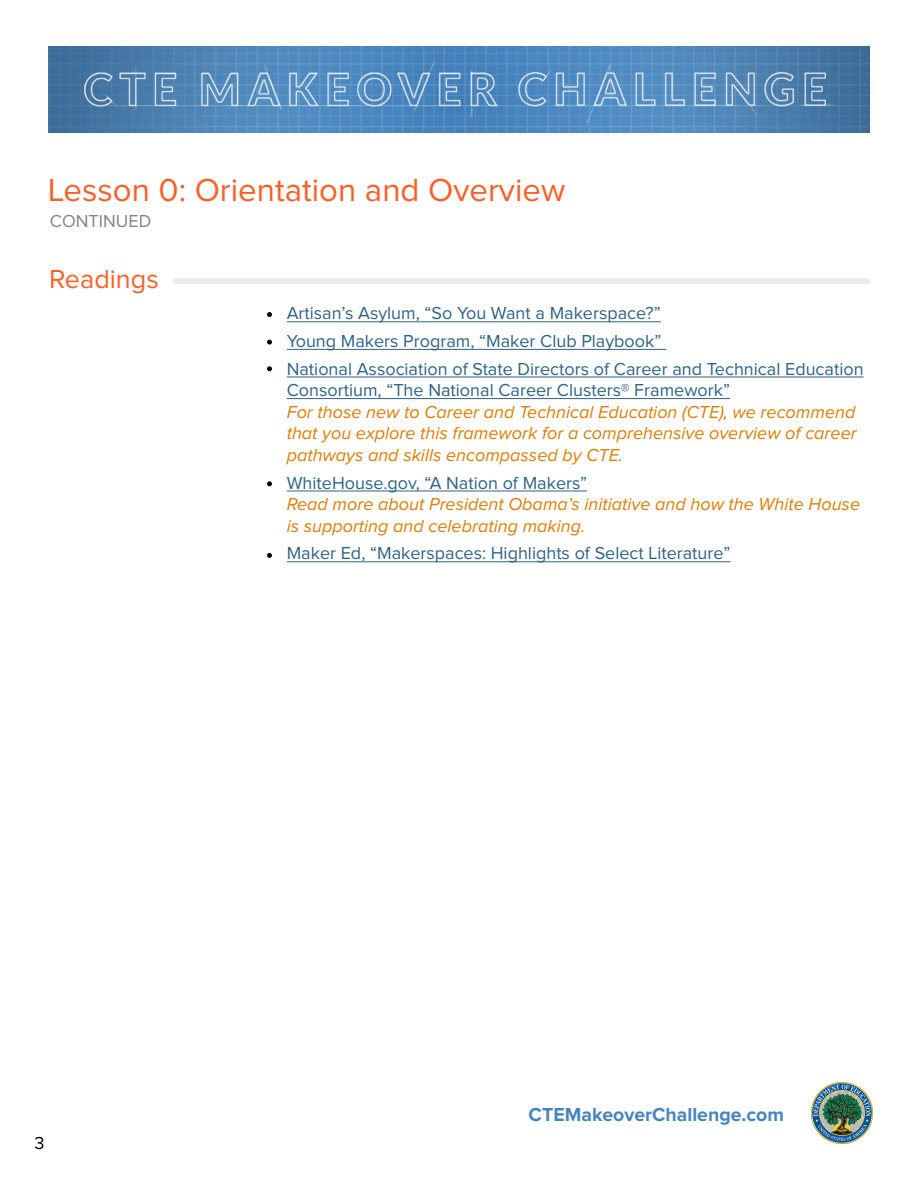
<style>
.page{position:relative;width:918px;height:1188px;background:#fff}
.page>*{position:absolute;margin:0;border:0;box-sizing:border-box;transform-origin:0 0}
.t1{font:33px "Proxima Nova";color:#ff5e26}
.t2{font:27px "Proxima Nova";color:#ff5e26}
.t3{font:700 19.5px "Proxima Nova";color:#4784bf}
.t4{font:18px/27.6px "Proxima Nova";color:#2e6289}
.t5{font:italic 18px/21.6px "Proxima Nova";color:#e27b00;text-align:justify}
.t6{font:18px "Proxima Nova";color:#848484}
.t7{font:18px "Proxima Nova";color:#000}
</style>
<div class="page">
<div style="left:173px;top:278px;width:697px;height:6px;background:#ededed"></div>
<hr style="left:287px;top:322px;width:374px;height:1px;background:#2e6289">
<hr style="left:287px;top:349px;width:379px;height:1px;background:#2e6289">
<hr style="left:287px;top:377px;width:577px;height:1px;background:#2e6289">
<hr style="left:287px;top:398px;width:443px;height:1px;background:#2e6289">
<hr style="left:287px;top:491px;width:300px;height:1px;background:#2e6289">
<hr style="left:287px;top:562px;width:444px;height:1px;background:#2e6289">
<svg style="left:267px;top:312px;width:5px;height:5px"></svg>
<svg style="left:267px;top:340px;width:5px;height:5px"></svg>
<svg style="left:267px;top:366px;width:5px;height:5px"></svg>
<svg style="left:267px;top:481px;width:5px;height:5px"></svg>
<svg style="left:267px;top:553px;width:5px;height:5px"></svg>
<img style="left:49px;top:46px;width:821px;height:86px">
<img style="left:811px;top:1082px;width:61px;height:61px">
<h1 class="t1" style="left:48px;top:175px;width:519px">Lesson 0: Orientation and Overview</h1>
<p class="t6" style="left:50px;top:212px;width:103px">CONTINUED</p>
<h2 class="t2" style="left:49px;top:266px;width:111px">Readings</h2>
<p class="t4" style="left:287px;top:300px;width:578px">Artisan’s Asylum, “So You Want a Makerspace?”<br>Young Makers Program, “Maker Club Playbook”<br>National Association of State Directors of Career and Technical Education</p>
<p class="t4" style="left:287px;top:377px;width:445px">Consortium, “The National Career Clusters® Framework”</p>
<p class="t5" style="left:287px;top:402px;width:572px">For those new to Career and Technical Education (CTE), we recommend that you explore this framework for a comprehensive overview of career pathways and skills encompassed by CTE.</p>
<p class="t4" style="left:287px;top:470px;width:302px">WhiteHouse.gov, “A Nation of Makers”</p>
<p class="t5" style="left:287px;top:494px;width:575px">Read more about President Obama’s initiative and how the White House is supporting and celebrating making.</p>
<p class="t4" style="left:287px;top:540px;width:445px">Maker Ed, “Makerspaces: Highlights of Select Literature”</p>
<p class="t7" style="left:34px;top:1135px;width:12px">3</p>
<p class="t3" style="left:529px;top:1106px;width:257px">CTEMakeoverChallenge.com</p>
</div>
